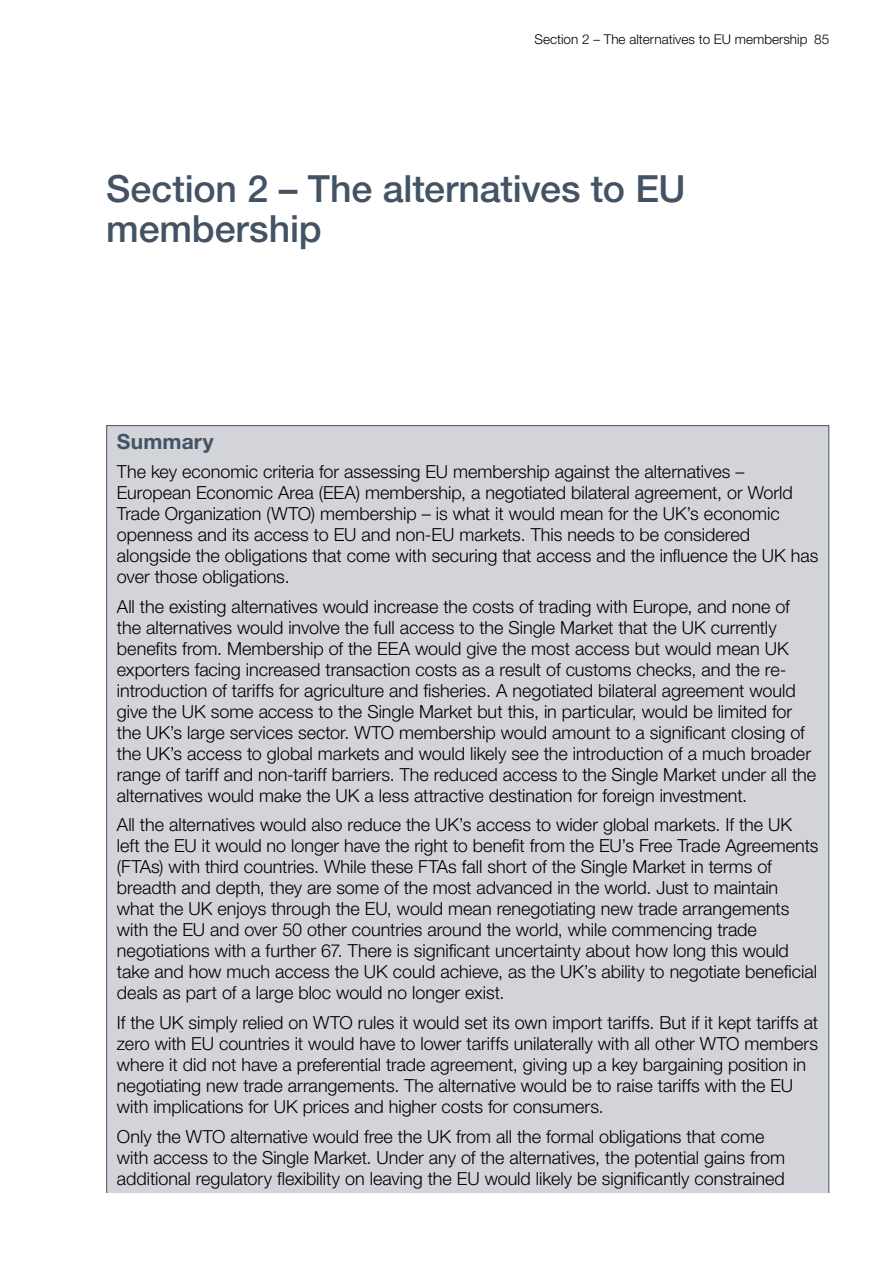
<style>
.page{position:relative;width:893px;height:1263px;background:#fff}
.page>*{position:absolute;margin:0;border:0;box-sizing:border-box;transform-origin:0 0}
.t1{font:500 37.5px/40.5px "Helvetica Neue LT Std";letter-spacing:-.005em;color:#435363}
.t2{font:700 21px "Helvetica Neue LT Std";letter-spacing:.01em;color:#435363}
.t3{font:300 18px/21px "Helvetica Neue LT Std";color:#000}
.t4{font:300 13.5px "Helvetica Neue LT Std";color:#000}
</style>
<div class="page">
<div style="left:106px;top:425px;width:723px;height:774px;background:#d3d4da;border:1px solid #435363"></div>
<div style="left:99px;top:1193px;width:739px;height:8px;background:#fff"></div>
<p class="t4" style="left:535px;top:31px;width:296px">Section 2 – The alternatives to EU membership 85</p>
<p class="t1" style="left:106px;top:168px;width:581px">Section 2 – The alternatives to EU membership</p>
<p class="t2" style="left:117px;top:428px;width:98px">Summary</p>
<p class="t3" style="left:117px;top:461px;width:703px">The key economic criteria for assessing EU membership against the alternatives – European Economic Area (EEA) membership, a negotiated bilateral agreement, or World Trade Organization (WTO) membership – is what it would mean for the UK’s economic openness and its access to EU and non-EU markets. This needs to be considered alongside the obligations that come with securing that access and the influence the UK has over those obligations.</p>
<p class="t3" style="left:117px;top:595px;width:701px">All the existing alternatives would increase the costs of trading with Europe, and none of the alternatives would involve the full access to the Single Market that the UK currently benefits from. Membership of the EEA would give the most access but would mean UK exporters facing increased transaction costs as a result of customs checks, and the re&shy;introduction of tariffs for agriculture and fisheries. A negotiated bilateral agreement would give the UK some access to the Single Market but this, in particular, would be limited for the UK’s large services sector. WTO membership would amount to a significant closing of the UK’s access to global markets and would likely see the introduction of a much broader range of tariff and non-tariff barriers. The reduced access to the Single Market under all the alternatives would make the UK a less attractive destination for foreign investment.</p>
<p class="t3" style="left:117px;top:814px;width:703px">All the alternatives would also reduce the UK’s access to wider global markets. If the UK left the EU it would no longer have the right to benefit from the EU’s Free Trade Agreements (FTAs) with third countries. While these FTAs fall short of the Single Market in terms of breadth and depth, they are some of the most advanced in the world. Just to maintain what the UK enjoys through the EU, would mean renegotiating new trade arrangements with the EU and over 50 other countries around the world, while commencing trade negotiations with a further 67. There is significant uncertainty about how long this would take and how much access the UK could achieve, as the UK’s ability to negotiate beneficial deals as part of a large bloc would no longer exist.</p>
<p class="t3" style="left:117px;top:1012px;width:703px">If the UK simply relied on WTO rules it would set its own import tariffs. But if it kept tariffs at zero with EU countries it would have to lower tariffs unilaterally with all other WTO members where it did not have a preferential trade agreement, giving up a key bargaining position in negotiating new trade arrangements. The alternative would be to raise tariffs with the EU with implications for UK prices and higher costs for consumers.</p>
<p class="t3" style="left:117px;top:1125px;width:670px">Only the WTO alternative would free the UK from all the formal obligations that come with access to the Single Market. Under any of the alternatives, the potential gains from additional regulatory flexibility on leaving the EU would likely be significantly constrained</p>
</div>
